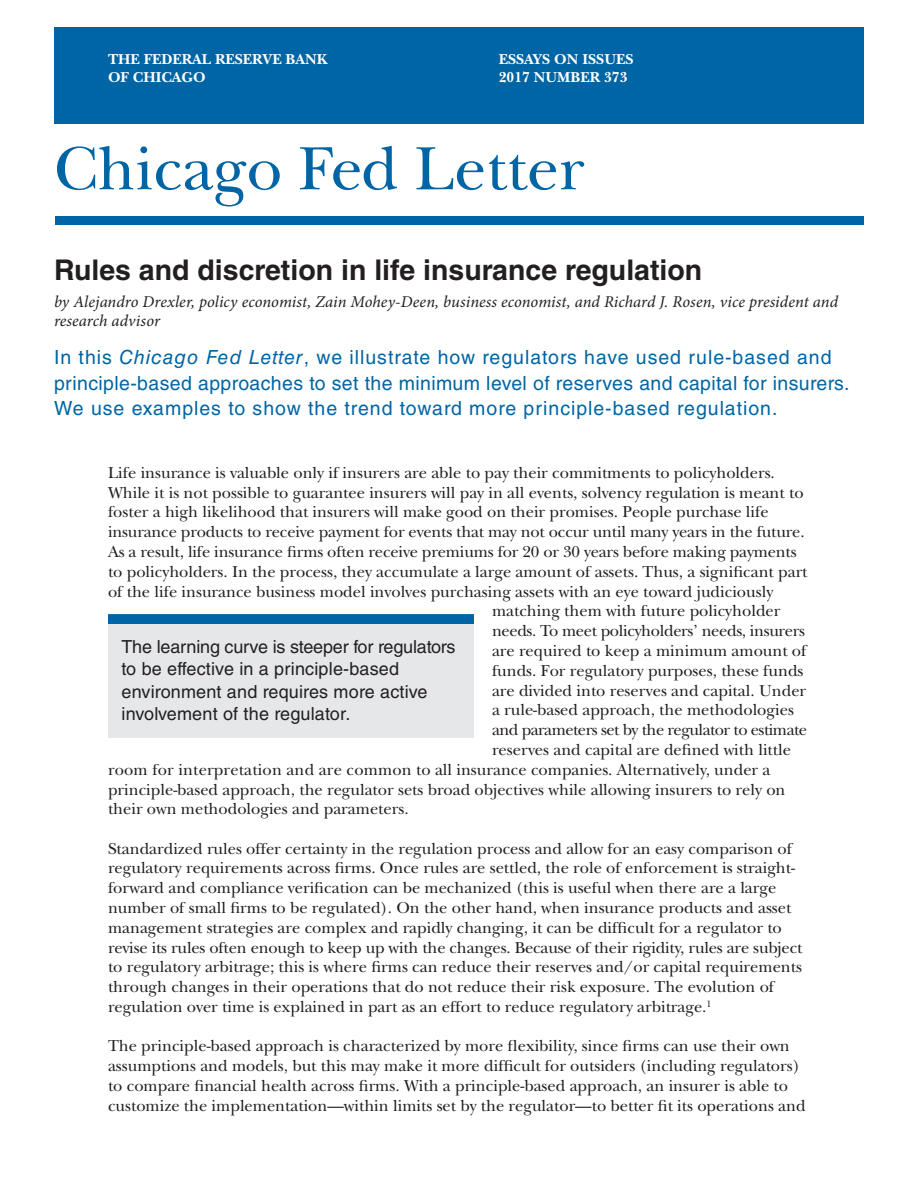
<style>
.page{position:relative;width:918px;height:1188px;background:#fff}
.page>*{position:absolute;margin:0;border:0;box-sizing:border-box;transform-origin:0 0}
.t1{font:63.75px "New Baskerville Std";color:#0065a4}
.headline{font:700 28.5px "Helvetica LT Std";color:#231f20}
.author{font:19.5px/25.5px "Helvetica LT Std";letter-spacing:.035em;color:#0065a4}
.pull-out_Quote{font:18px/22.5px "Helvetica LT Std";letter-spacing:.01em;color:#231f20}
.CFL_body_text{font:16.5px/19.8px "New Baskerville Std";color:#231f20}
.author-2{font:italic 16.5px/19.8px "Minion Pro";letter-spacing:.005em;color:#231f20}
.CFL_body_text-2{font:16.5px "New Baskerville Std";letter-spacing:-.02em;color:#231f20}
.CFL_body_text-3{font:16.5px "New Baskerville Std";letter-spacing:-.03em;color:#231f20}
.t2{font:700 15px/18px "New Baskerville Std";color:#fff}
.s1{font-style:italic}
</style>
<div class="page">
<div style="left:54px;top:27px;width:810px;height:96px;background:#0065a4"></div>
<div style="left:56px;top:216px;width:808px;height:9px;background:#0065a4"></div>
<div style="left:108px;top:621px;width:366px;height:117px;background:#e6e7e9"></div>
<div style="left:108px;top:614px;width:366px;height:10px;background:#0065a4;border:2px solid #0065a4"></div>
<p class="t2" style="left:108px;top:50px;width:221px">THE FEDERAL RESERVE BANK<br>OF CHICAGO</p>
<p class="t2" style="left:499px;top:50px;width:136px">ESSAYS ON ISSUES<br>2017 NUMBER 373</p>
<h1 class="t1" style="left:54px;top:132px;width:532px">Chicago Fed Letter</h1>
<p class="headline" style="left:54px;top:253px;width:650px">Rules and discretion in life insurance regulation</p>
<p class="author-2" style="left:54px;top:291px;width:786px">by Alejandro Drexler, policy economist, Zain Mohey-Deen, business economist, and Richard J. Rosen, vice president and research advisor</p>
<p class="author" style="left:54px;top:345px;width:797px">In this <span class="s1">Chicago Fed Letter</span>, we illustrate how regulators have used rule-based and principle-based approaches to set the minimum level of reserves and capital for insurers.<br>We use examples to show the trend toward more principle-based regulation.</p>
<p class="CFL_body_text" style="left:108px;top:463px;width:668px">Life insurance is valuable only if insurers are able to pay their commitments to policyholders.</p>
<p class="CFL_body_text" style="left:108px;top:482px;width:697px">While it is not possible to guarantee insurers will pay in all events, solvency regulation is meant to</p>
<p class="CFL_body_text" style="left:108px;top:502px;width:662px">foster a high likelihood that insurers will make good on their promises. People purchase life</p>
<p class="CFL_body_text" style="left:108px;top:522px;width:698px">insurance products to receive payment for events that may not occur until many years in the future.</p>
<p class="CFL_body_text" style="left:108px;top:542px;width:690px">As a result, life insurance firms often receive premiums for 20 or 30 years before making payments</p>
<p class="CFL_body_text" style="left:108px;top:562px;width:701px">to policyholders. In the process, they accumulate a large amount of assets. Thus, a significant part</p>
<p class="CFL_body_text" style="left:108px;top:581px;width:667px">of the life insurance business model involves purchasing assets with an eye toward judiciously</p>
<p class="CFL_body_text" style="left:492px;top:601px;width:290px">matching them with future policyholder</p>
<p class="CFL_body_text-2" style="left:492px;top:621px;width:315px">needs. To meet policyholders’ needs, insurers</p>
<p class="CFL_body_text" style="left:492px;top:641px;width:316px">are required to keep a minimum amount of</p>
<p class="CFL_body_text" style="left:492px;top:661px;width:313px">funds. For regulatory purposes, these funds</p>
<p class="CFL_body_text" style="left:492px;top:680px;width:316px">are divided into reserves and capital. Under</p>
<p class="CFL_body_text" style="left:492px;top:700px;width:303px">a rule-based approach, the methodologies</p>
<p class="CFL_body_text-3" style="left:492px;top:720px;width:317px">and parameters set by the regulator to estimate</p>
<p class="CFL_body_text" style="left:492px;top:740px;width:301px">reserves and capital are defined with little</p>
<p class="CFL_body_text" style="left:108px;top:760px;width:664px">room for interpretation and are common to all insurance companies. Alternatively, under a</p>
<p class="CFL_body_text" style="left:108px;top:779px;width:679px">principle-based approach, the regulator sets broad objectives while allowing insurers to rely on</p>
<p class="CFL_body_text" style="left:108px;top:799px;width:302px">their own methodologies and parameters.</p>
<p class="CFL_body_text" style="left:108px;top:839px;width:696px">Standardized rules offer certainty in the regulation process and allow for an easy comparison of regulatory requirements across firms. Once rules are settled, the role of enforcement is straight&shy;forward and compliance verification can be mechanized (this is useful when there are a large number of small firms to be regulated). On the other hand, when insurance products and asset management strategies are complex and rapidly changing, it can be difficult for a regulator to revise its rules often enough to keep up with the changes. Because of their rigidity, rules are subject to regulatory arbitrage; this is where firms can reduce their reserves and/or capital requirements through changes in their operations that do not reduce their risk exposure. The evolution of regulation over time is explained in part as an effort to reduce regulatory arbitrage.<sup>1</sup></p>
<p class="CFL_body_text" style="left:108px;top:1036px;width:699px">The principle-based approach is characterized by more flexibility, since firms can use their own assumptions and models, but this may make it more difficult for outsiders (including regulators) to compare financial health across firms. With a principle-based approach, an insurer is able to customize the implementation—within limits set by the regulator—to better fit its operations and</p>
<p class="pull-out_Quote" style="left:122px;top:635px;width:335px">The learning curve is steeper for regulators to be effective in a principle-based environment and requires more active involvement of the regulator.</p>
</div>
